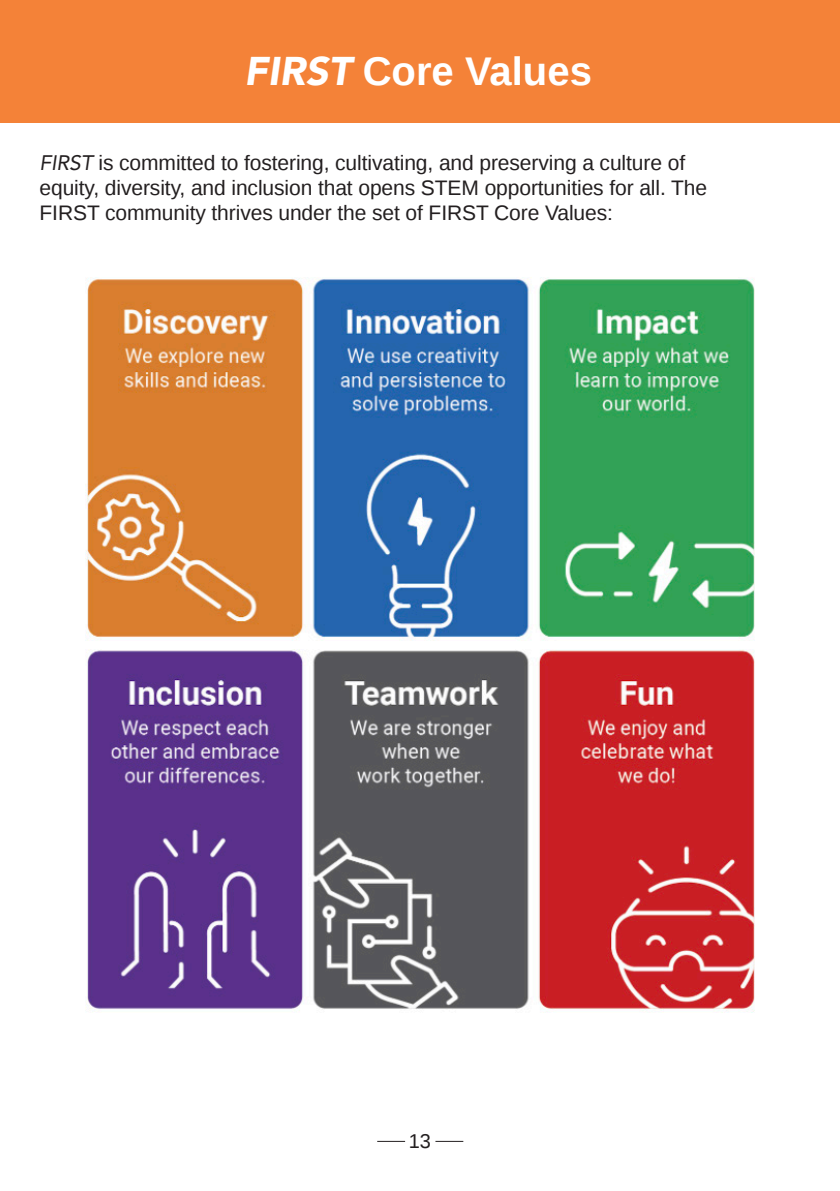
<style>
.page{position:relative;width:840px;height:1191px;background:#fff}
.page>*{position:absolute;margin:0;border:0;box-sizing:border-box;transform-origin:0 0}
.t1{font:700 40px "Ascender Sans W01";color:#fff}
.t2{font:21px "Ascender Sans W01";letter-spacing:-.005em;color:#231f20}
.t3{font:20px "Ascender Sans W01";color:#231f20}
.s1{font-family:"Avenir";font-weight:900;font-style:italic}
.s2{font-family:"Avenir";font-style:italic}
</style>
<div class="page">
<div style="left:0;top:0;width:839px;height:122px;background:#f48238"></div>
<svg style="left:377px;top:1140px;width:28px;height:1px"></svg>
<svg style="left:435px;top:1140px;width:28px;height:1px"></svg>
<img style="left:85px;top:277px;width:670px;height:736px">
<p class="t1" style="left:244px;top:49px;width:349px"><span class="s1">FIRST</span> Core Values</p>
<p class="t2" style="left:40px;top:151px;width:646px"><span class="s2">FIRST</span> is committed to fostering, cultivating, and preserving a culture of</p>
<p class="t2" style="left:40px;top:177px;width:668px">equity, diversity, and inclusion that opens STEM opportunities for all. The</p>
<p class="t2" style="left:40px;top:202px;width:574px">FIRST community thrives under the set of FIRST Core Values:</p>
<p class="t3" style="left:408px;top:1130px;width:24px">13</p>
</div>
